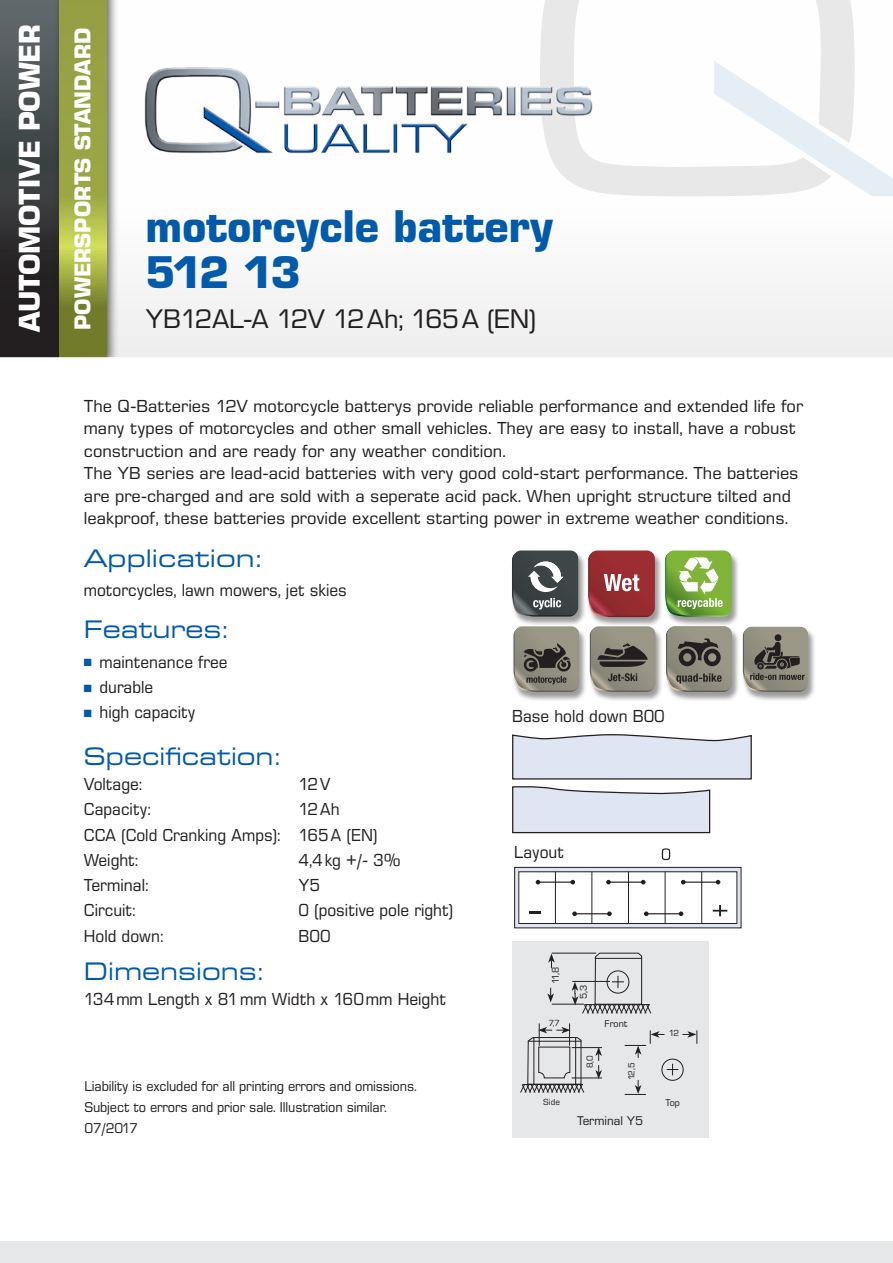
<style>
.page{position:relative;width:893px;height:1263px;background:#fff}
.page>*{position:absolute;margin:0;border:0;box-sizing:border-box;transform-origin:0 0}
.t1{font:700 43.5px/46px "Eurostile SB";color:#015aaa}
.t2{font:700 28.5px "Eurostile SB";color:#fff}
.t3{font:25.5px "Eurostile SB";letter-spacing:-.02em;color:#231f20}
.t4{font:24px "Eurostile SB Extend";color:#015aaa;scale:.95 1}
.t5{font:24px "Eurostile SB Extend";color:#015aaa}
.t6{font:700 21.75px "Eurostile SB";letter-spacing:.01em;color:#fff}
.t7{font:16.5px/22.5px "Eurostile SB";color:#231f20}
.t8{font:16.5px/25.2px "Eurostile SB";color:#231f20;scale:.94 1}
.t9{font:16.5px "Eurostile SB";color:#231f20;scale:.95 1}
.t10{font:13.5px/21px "Eurostile SB";letter-spacing:-.01em;color:#231f20;scale:.95 1}
.t11{font:12px "Eurostile SB";color:#231f20}
.t12{font:9.15px "Eurostile SB";color:#231f20}
.t13{font:8.4px "Eurostile SB";color:#231f20}
.s1{color:#015aaa}
</style>
<div class="page">
<div style="left:0;top:0;width:893px;height:357px;background:#f9f9fa"></div>
<div style="left:0;top:1242px;width:893px;height:21px;background:#e6e7e9"></div>
<svg style="left:540px;top:0;width:315px;height:196px"></svg>
<svg style="left:714px;top:61px;width:179px;height:135px"></svg>
<img style="left:144px;top:59px;width:479px;height:100px">
<div style="left:0;top:0;width:65px;height:357px;background:linear-gradient(to bottom,#5f6a6c,#1a1415)"></div>
<div style="left:53px;top:0;width:66px;height:357px;background:#231f20;opacity:.75"></div>
<svg style="left:59px;top:0;width:47px;height:357px;background:#98a341"></svg>
<svg style="left:512px;top:734px;width:240px;height:100px"></svg>
<div style="left:515px;top:867px;width:226px;height:61px;background:#e0e5f3"></div>
<div style="left:514px;top:867px;width:227px;height:61px;border:1px solid #231f20"></div>
<div style="left:519px;top:872px;width:218px;height:51px;background:#fff"></div>
<div style="left:518px;top:871px;width:219px;height:53px;border:1px solid #231f20"></div>
<hr style="left:555px;top:872px;width:1px;height:51px;background:#231f20">
<hr style="left:591px;top:872px;width:1px;height:51px;background:#231f20">
<hr style="left:628px;top:872px;width:1px;height:51px;background:#231f20">
<hr style="left:665px;top:872px;width:1px;height:51px;background:#231f20">
<hr style="left:701px;top:872px;width:1px;height:51px;background:#231f20">
<hr style="left:538px;top:881px;width:35px;height:2px;background:#231f20">
<svg style="left:536px;top:880px;width:4px;height:4px"></svg>
<svg style="left:570px;top:880px;width:5px;height:4px"></svg>
<hr style="left:608px;top:881px;width:35px;height:2px;background:#231f20">
<svg style="left:606px;top:880px;width:5px;height:4px"></svg>
<svg style="left:641px;top:880px;width:5px;height:4px"></svg>
<hr style="left:575px;top:913px;width:34px;height:1px;background:#231f20">
<svg style="left:572px;top:911px;width:5px;height:5px"></svg>
<svg style="left:607px;top:911px;width:5px;height:5px"></svg>
<hr style="left:646px;top:913px;width:35px;height:1px;background:#231f20">
<svg style="left:644px;top:911px;width:5px;height:5px"></svg>
<svg style="left:679px;top:911px;width:4px;height:5px"></svg>
<hr style="left:683px;top:881px;width:35px;height:2px;background:#231f20">
<svg style="left:681px;top:880px;width:5px;height:4px"></svg>
<svg style="left:716px;top:880px;width:4px;height:4px"></svg>
<svg style="left:713px;top:905px;width:14px;height:11px"></svg>
<svg style="left:529px;top:911px;width:11px;height:3px"></svg>
<svg style="left:662px;top:848px;width:8px;height:12px"></svg>
<div style="left:512px;top:941px;width:196px;height:196px;background:#e6e7e9"></div>
<hr style="left:552px;top:953px;width:44px;height:1px;background:#231f20">
<hr style="left:552px;top:1004px;width:32px;height:1px;background:#231f20">
<svg style="left:547px;top:988px;width:7px;height:14px"></svg>
<svg style="left:548px;top:953px;width:7px;height:15px"></svg>
<svg style="left:572px;top:952px;width:79px;height:62px"></svg>
<hr style="left:572px;top:981px;width:38px;height:1px;background:#231f20">
<svg style="left:625px;top:1080px;width:21px;height:15px"></svg>
<svg style="left:682px;top:1030px;width:16px;height:14px"></svg>
<svg style="left:625px;top:1030px;width:39px;height:28px"></svg>
<div style="left:662px;top:1059px;width:21px;height:21px;border:1px solid #231f20;border-radius:50%"></div>
<svg style="left:667px;top:1064px;width:11px;height:11px"></svg>
<hr style="left:572px;top:1047px;width:30px;height:1px;background:#231f20">
<hr style="left:572px;top:1078px;width:30px;height:1px;background:#231f20">
<svg style="left:595px;top:1047px;width:7px;height:32px"></svg>
<svg style="left:520px;top:1023px;width:64px;height:70px"></svg>
<hr style="left:534px;top:1037px;width:1px;height:47px;background:#231f20">
<hr style="left:575px;top:1037px;width:1px;height:47px;background:#231f20">
<div style="left:587px;top:551px;width:76px;height:76px;background:#231f20;opacity:.45"></div>
<svg style="left:588px;top:550px;width:67px;height:67px;background:#a24247"></svg>
<div style="left:511px;top:551px;width:75px;height:76px;background:#231f20;opacity:.45"></div>
<svg style="left:512px;top:550px;width:66px;height:66px;background:#5a6061"></svg>
<div style="left:665px;top:627px;width:75px;height:75px;background:#231f20;opacity:.45"></div>
<svg style="left:666px;top:627px;width:66px;height:65px;background:#7f7c70"></svg>
<div style="left:512px;top:627px;width:75px;height:75px;background:#231f20;opacity:.45"></div>
<svg style="left:513px;top:626px;width:66px;height:66px;background:#817e72"></svg>
<div style="left:588px;top:627px;width:75px;height:75px;background:#231f20;opacity:.45"></div>
<svg style="left:590px;top:626px;width:65px;height:66px;background:#817e72"></svg>
<div style="left:664px;top:551px;width:76px;height:76px;background:#231f20;opacity:.45"></div>
<svg style="left:665px;top:550px;width:67px;height:67px"></svg>
<div style="left:741px;top:627px;width:75px;height:75px;background:#231f20;opacity:.45"></div>
<svg style="left:743px;top:627px;width:65px;height:65px;background:#817e71"></svg>
<h2 class="t2" style="left:12px;top:332px;width:309px;rotate:-90deg">AUTOMOTIVE POWER</h2>
<h3 class="t6" style="left:70px;top:330px;width:304px;rotate:-90deg">POWERSPORTS STANDARD</h3>
<h1 class="t1" style="left:146px;top:204px;width:409px">motorcycle battery<br>512 13</h1>
<h3 class="t3" style="left:146px;top:305px;width:392px">YB12AL-A 12V 12Ah; 165A (EN)</h3>
<p class="t7" style="left:84px;top:395px;width:721px">The Q-Batteries 12V motorcycle batterys provide reliable performance and extended life for many types of motorcycles and other small vehicles. They are easy to install, have a robust construction and are ready for any weather condition.<br>The YB series are lead-acid batteries with very good cold-start performance. The batteries are pre-charged and are sold with a seperate acid pack. When upright structure tilted and leakproof, these batteries provide excellent starting power in extreme weather conditions.</p>
<h3 class="t5" style="left:84px;top:545px;width:179px">Application:</h3>
<p class="t8" style="left:84px;top:578px;width:281px">motorcycles, lawn mowers, jet skies</p>
<h3 class="t4" style="left:84px;top:616px;width:153px">Features:</h3>
<p class="t8" style="left:84px;top:649px;width:154px"><span class="s1">■</span> maintenance free</p>
<p class="t8" style="left:84px;top:675px;width:75px"><span class="s1">■</span> durable</p>
<p class="t8" style="left:84px;top:700px;width:120px"><span class="s1">■</span> high capacity</p>
<h3 class="t4" style="left:84px;top:743px;width:208px">Specification:</h3>
<p class="t8" style="left:84px;top:772px;width:63px">Voltage:</p>
<p class="t8" style="left:298px;top:772px;width:36px">12V</p>
<p class="t8" style="left:84px;top:797px;width:72px">Capacity:</p>
<p class="t8" style="left:512px;top:704px;width:164px">Base hold down B00</p>
<p class="t8" style="left:84px;top:797px;width:314px;text-indent:215px">12Ah<br>CCA (Cold Cranking Amps): 165A (EN)<br>Weight:</p>
<p class="t8" style="left:514px;top:839px;width:55px">Layout</p>
<p class="t8" style="left:298px;top:847px;width:110px">4,4kg +/- 3%</p>
<p class="t9" style="left:84px;top:876px;width:69px">Terminal:</p>
<p class="t9" style="left:298px;top:876px;width:24px">Y5</p>
<p class="t8" style="left:84px;top:898px;width:56px">Circuit:</p>
<p class="t8" style="left:298px;top:898px;width:166px">0 (positive pole right)</p>
<p class="t8" style="left:84px;top:923px;width:86px">Hold down:</p>
<p class="t8" style="left:298px;top:923px;width:36px">B00</p>
<h3 class="t4" style="left:84px;top:958px;width:190px">Dimensions:</h3>
<p class="t9" style="left:84px;top:990px;width:383px">134mm Length x 81mm Width x 160mm Height</p>
<p class="t10" style="left:84px;top:1075px;width:351px">Liability is excluded for all printing errors and omissions.<br>Subject to errors and prior sale. Illustration similar.<br>07/2017</p>
<p class="t12" style="left:550px;top:984px;width:18px;rotate:-90deg">11,8</p>
<p class="t13" style="left:548px;top:1018px;width:13px">7,7</p>
<p class="t13" style="left:543px;top:1097px;width:18px">Side</p>
<p class="t12" style="left:578px;top:999px;width:16px;rotate:-90deg">5,3</p>
<p class="t12" style="left:604px;top:1018px;width:25px">Front</p>
<p class="t13" style="left:585px;top:1068px;width:14px;rotate:-90deg">8,0</p>
<p class="t13" style="left:627px;top:1080px;width:19px;rotate:-90deg">12,5</p>
<p class="t11" style="left:577px;top:1113px;width:68px">Terminal Y5</p>
<p class="t13" style="left:669px;top:1028px;width:12px">12</p>
<p class="t12" style="left:665px;top:1098px;width:16px">Top</p>
</div>
